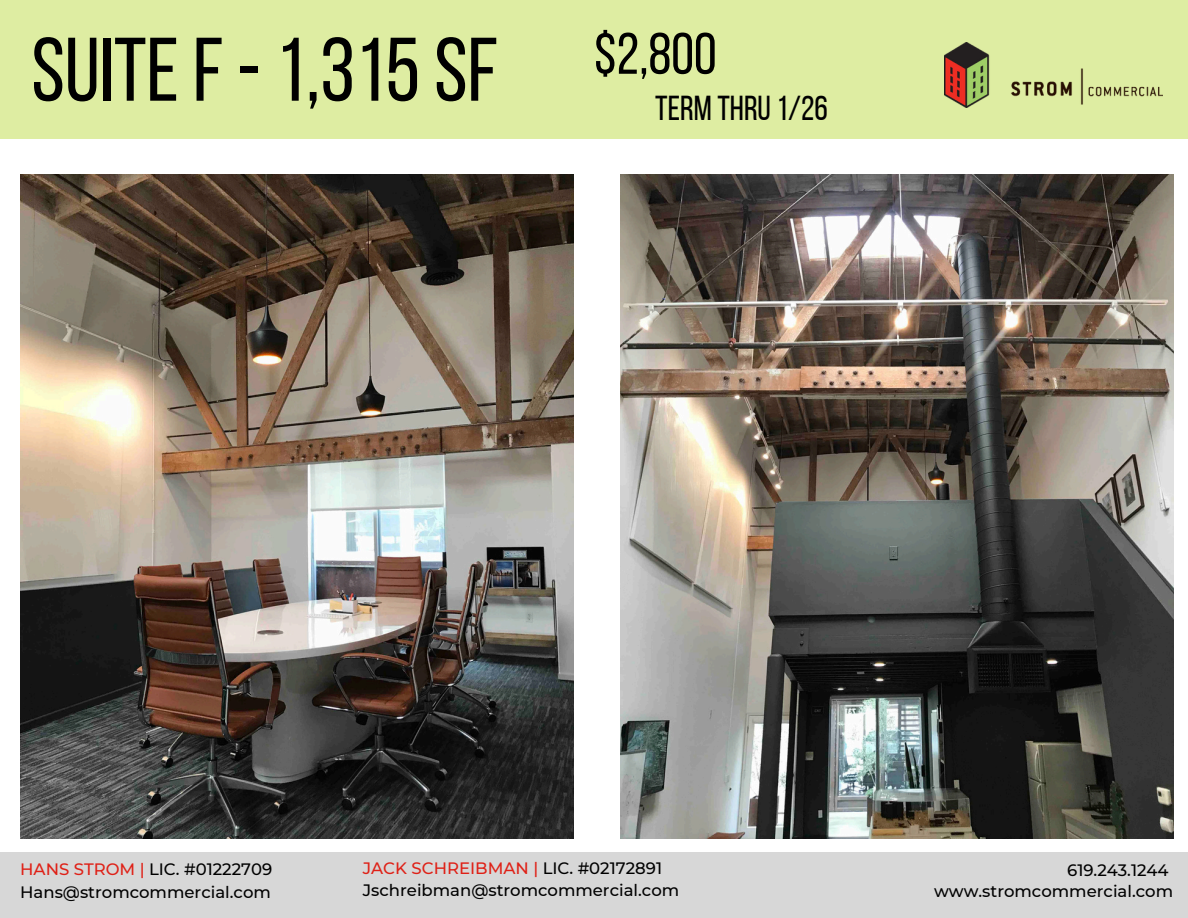
<style>
.page{position:relative;width:1188px;height:918px;background:#fff}
.page>*{position:absolute;margin:0;border:0;box-sizing:border-box;transform-origin:0 0}
.t1{font:90px "Bebas Neue";color:#000}
.t2{font:58.35px "Bebas Neue";color:#000}
.t3{font:34.5px "Bebas Neue";color:#000}
.t4{font:500 16.5px "Montserrat";color:#000}
.t5{font:500 16.5px "Montserrat";color:#df2117}
.s1{color:#df2117}
.s2{color:#000}
</style>
<div class="page">
<img style="left:20px;top:174px;width:554px;height:665px">
<div style="left:0;top:0;width:1188px;height:138px;background:#deeda2"></div>
<div style="left:0;top:853px;width:1188px;height:65px;background:#d7d7d7"></div>
<img style="left:620px;top:174px;width:554px;height:665px">
<img style="left:945px;top:42px;width:218px;height:65px">
<h1 class="t1" style="left:31px;top:33px;width:468px">SUITEF -1,315SF</h1>
<p class="t2" style="left:594px;top:30px;width:124px">$2,800</p>
<p class="t3" style="left:655px;top:94px;width:174px">TERM THRU1/26</p>
<p class="t4" style="left:20px;top:859px;width:253px"><span class="s1">HANS STROM |</span> LIC. #01222709</p>
<p class="t4" style="left:20px;top:882px;width:252px">Hans@stromcommercial.com</p>
<h2 class="t5" style="left:363px;top:858px;width:301px">JACK SCHREIBMAN | <span class="s2">LIC. #02172891</span></h2>
<h3 class="t4" style="left:363px;top:880px;width:318px">Jschreibman@stromcommercial.com</h3>
<p class="t4" style="left:1067px;top:860px;width:103px">619.243.1244</p>
<p class="t4" style="left:934px;top:881px;width:241px">www.stromcommercial.com</p>
</div>
